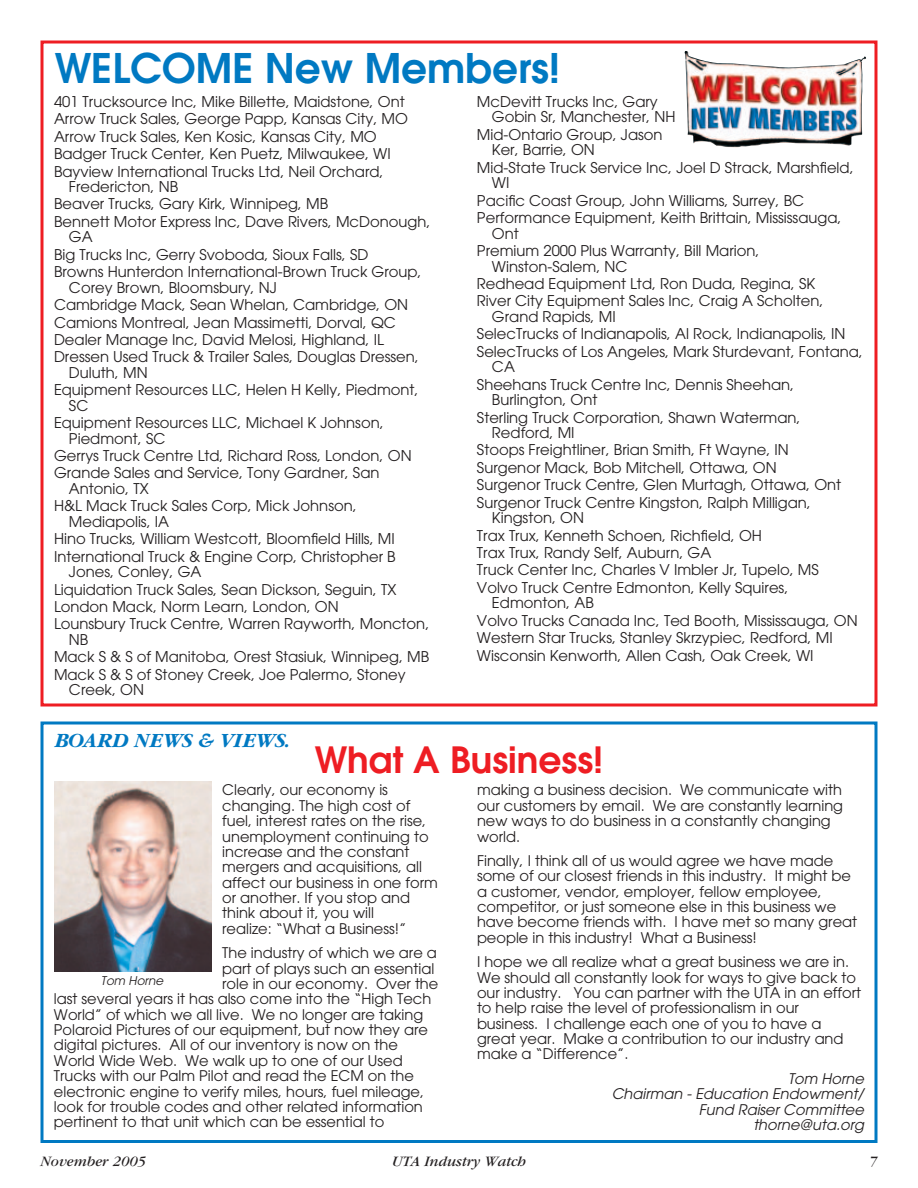
<style>
.page{position:relative;width:918px;height:1188px;background:#fff}
.page>*{position:absolute;margin:0;border:0;box-sizing:border-box;transform-origin:0 0}
.t1{font:600 40.65px "Avant Garde";color:#0079c2}
.t2{font:600 36px "Avant Garde";color:#ee1d23}
.t3{font:italic 700 21px "Garamond";color:#0079c2}
.t4{font:italic 15px "Garamond";color:#231f20}
.t5{font:14.85px/17.4px "Avant Garde";color:#231f20}
.t6{font:14.7px/15.5px "Avant Garde";color:#231f20}
.t7{font:italic 14.7px/15.5px "Avant Garde";color:#231f20;text-align:right}
.t8{font:italic 12px "Avant Garde";color:#231f20}
</style>
<div class="page">
<div style="left:40px;top:40px;width:837px;height:666px;border:3px solid #ee1d23"></div>
<img style="left:684px;top:51px;width:182px;height:96px">
<div style="left:40px;top:722px;width:838px;height:421px;border:3px solid #0079c2"></div>
<img style="left:54px;top:781px;width:158px;height:190px">
<h1 class="t1" style="left:55px;top:52px;width:507px">WELCOME New Members!</h1>
<p class="t5" style="left:54px;top:94px;width:355px">401 Trucksource Inc, Mike Billette, Maidstone, Ont Arrow Truck Sales, George Papp, Kansas City, MO Arrow Truck Sales, Ken Kosic, Kansas City, MO Badger Truck Center, Ken Puetz, Milwaukee, WI Bayview International Trucks Ltd, Neil Orchard,</p>
<p class="t5" style="left:54px;top:179px;width:378px;text-indent:15px">Fredericton, NB<br>Beaver Trucks, Gary Kirk, Winnipeg, MB<br>Bennett Motor Express Inc, Dave Rivers, McDonough,</p>
<p class="t5" style="left:54px;top:230px;width:369px;text-indent:15px">GA<br>Big Trucks Inc, Gerry Svoboda, Sioux Falls, SD<br>Browns Hunterdon International-Brown Truck Group,</p>
<p class="t5" style="left:54px;top:280px;width:366px;text-indent:15px">Corey Brown, Bloomsbury, NJ<br>Cambridge Mack, Sean Whelan, Cambridge, ON Camions Montreal, Jean Massimetti, Dorval, QC Dealer Manage Inc, David Melosi, Highland, IL Dressen Used Truck &amp; Trailer Sales, Douglas Dressen,</p>
<p class="t5" style="left:54px;top:365px;width:366px;text-indent:15px">Duluth, MN<br>Equipment Resources LLC, Helen H Kelly, Piedmont,</p>
<p class="t5" style="left:54px;top:398px;width:331px;text-indent:15px">SC<br>Equipment Resources LLC, Michael K Johnson,</p>
<p class="t5" style="left:54px;top:431px;width:359px;text-indent:15px">Piedmont, SC<br>Gerrys Truck Centre Ltd, Richard Ross, London, ON<br>Grande Sales and Service, Tony Gardner, San</p>
<p class="t5" style="left:54px;top:481px;width:304px;text-indent:15px">Antonio, TX<br>H&amp;L Mack Truck Sales Corp, Mick Johnson,</p>
<p class="t5" style="left:54px;top:514px;width:343px;text-indent:15px">Mediapolis, IA<br>Hino Trucks, William Westcott, Bloomfield Hills, MI<br>International Truck &amp; Engine Corp, Christopher B</p>
<p class="t5" style="left:54px;top:565px;width:377px;text-indent:15px">Jones, Conley, GA<br>Liquidation Truck Sales, Sean Dickson, Seguin, TX London Mack, Norm Learn, London, ON<br>Lounsbury Truck Centre, Warren Rayworth, Moncton,</p>
<p class="t5" style="left:54px;top:632px;width:377px;text-indent:15px">NB<br>Mack S &amp; S of Manitoba, Orest Stasiuk, Winnipeg, MB<br>Mack S &amp; S of Stoney Creek, Joe Palermo, Stoney</p>
<p class="t5" style="left:69px;top:683px;width:77px">Creek, ON</p>
<p class="t5" style="left:492px;top:95px;width:185px;line-height:15.6px;text-indent:-15px">McDevitt Trucks Inc, Gary<br>Gobin Sr, Manchester, NH</p>
<p class="t5" style="left:492px;top:128px;width:172px;line-height:15.6px;text-indent:-15px">Mid-Ontario Group, Jason<br>Ker, Barrie, ON</p>
<p class="t5" style="left:492px;top:161px;width:363px;line-height:15.6px;text-indent:-15px">Mid-State Truck Service Inc, Joel D Strack, Marshfield,<br>WI</p>
<p class="t5" style="left:477px;top:193px;width:366px">Pacific Coast Group, John Williams, Surrey, BC<br>Performance Equipment, Keith Brittain, Mississauga,</p>
<p class="t5" style="left:477px;top:226px;width:284px;text-indent:15px">Ont<br>Premium 2000 Plus Warranty, Bill Marion,</p>
<p class="t5" style="left:477px;top:259px;width:348px;text-indent:15px">Winston-Salem, NC<br>Redhead Equipment Ltd, Ron Duda, Regina, SK<br>River City Equipment Sales Inc, Craig A Scholten,</p>
<p class="t5" style="left:477px;top:309px;width:388px;text-indent:15px">Grand Rapids, MI<br>SelecTrucks of Indianapolis, Al Rock, Indianapolis, IN<br>SelecTrucks of Los Angeles, Mark Sturdevant, Fontana,</p>
<p class="t5" style="left:477px;top:359px;width:319px;text-indent:15px">CA<br>Sheehans Truck Centre Inc, Dennis Sheehan,</p>
<p class="t5" style="left:477px;top:392px;width:325px;text-indent:15px">Burlington, Ont<br>Sterling Truck Corporation, Shawn Waterman,</p>
<p class="t5" style="left:477px;top:425px;width:366px;text-indent:15px">Redford, MI<br>Stoops Freightliner, Brian Smith, Ft Wayne, IN Surgenor Mack, Bob Mitchell, Ottawa, ON Surgenor Truck Centre, Glen Murtagh, Ottawa, Ont Surgenor Truck Centre Kingston, Ralph Milligan,</p>
<p class="t5" style="left:477px;top:510px;width:343px;text-indent:15px">Kingston, ON<br>Trax Trux, Kenneth Schoen, Richfield, OH<br>Trax Trux, Randy Self, Auburn, GA<br>Truck Center Inc, Charles V Imbler Jr, Tupelo, MS Volvo Truck Centre Edmonton, Kelly Squires,</p>
<p class="t5" style="left:477px;top:596px;width:382px;text-indent:15px">Edmonton, AB<br>Volvo Trucks Canada Inc, Ted Booth, Mississauga, ON Western Star Trucks, Stanley Skrzypiec, Redford, MI Wisconsin Kenworth, Allen Cash, Oak Creek, WI</p>
<h3 class="t3" style="left:54px;top:732px;width:238px">BOARD NEWS &amp; VIEWS.</h3>
<h2 class="t2" style="left:315px;top:746px;width:290px">What A Business!</h2>
<p class="t6" style="left:222px;top:784px;width:217px">Clearly, our economy is changing. The high cost of fuel, interest rates on the rise, unemployment continuing to increase and the constant mergers and acquisitions, all affect our business in one form or another. If you stop and think about it, you will<br>realize: “What a Business!”</p>
<p class="t6" style="left:222px;top:946px;width:216px">The industry of which we are a</p>
<p class="t6" style="left:222px;top:962px;width:214px">part of plays such an essential</p>
<p class="t6" style="left:222px;top:977px;width:218px">role in our economy. Over the</p>
<p class="t6" style="left:54px;top:993px;width:379px">last several years it has also come into the “High Tech</p>
<p class="t6" style="left:54px;top:1008px;width:371px">World” of which we all live. We no longer are taking</p>
<p class="t6" style="left:54px;top:1023px;width:375px">Polaroid Pictures of our equipment, but now they are</p>
<p class="t6" style="left:54px;top:1039px;width:345px">digital pictures. All of our inventory is now on the</p>
<p class="t6" style="left:54px;top:1054px;width:350px">World Wide Web. We walk up to one of our Used</p>
<p class="t6" style="left:54px;top:1069px;width:361px">Trucks with our Palm Pilot and read the ECM on the</p>
<p class="t6" style="left:54px;top:1085px;width:372px">electronic engine to verify miles, hours, fuel mileage,</p>
<p class="t6" style="left:54px;top:1100px;width:370px">look for trouble codes and other related information</p>
<p class="t6" style="left:54px;top:1116px;width:332px">pertinent to that unit which can be essential to</p>
<p class="t8" style="left:101px;top:976px;width:66px">Tom Horne</p>
<p class="t6" style="left:477px;top:784px;width:368px">making a business decision. We communicate with our customers by email. We are constantly learning new ways to do business in a constantly changing world.</p>
<p class="t6" style="left:477px;top:854px;width:382px">Finally, I think all of us would agree we have made some of our closest friends in this industry. It might be a customer, vendor, employer, fellow employee, competitor, or just someone else in this business we have become friends with. I have met so many great people in this industry! What a Business!</p>
<p class="t6" style="left:477px;top:955px;width:386px">I hope we all realize what a great business we are in.<br>We should all constantly look for ways to give back to our industry. You can partner with the UTA in an effort to help raise the level of professionalism in our business. I challenge each one of you to have a great year. Make a contribution to our industry and make a “Difference”.</p>
<p class="t7" style="left:612px;top:1072px;width:256px">Tom Horne<br>Chairman - Education Endowment/<br>Fund Raiser Committee thorne@uta.org</p>
<p class="t4" style="left:40px;top:1156px;width:107px">November 2005</p>
<p class="t4" style="left:392px;top:1156px;width:136px">UTA Industry Watch</p>
<p class="t4" style="left:869px;top:1156px;width:10px">7</p>
</div>
